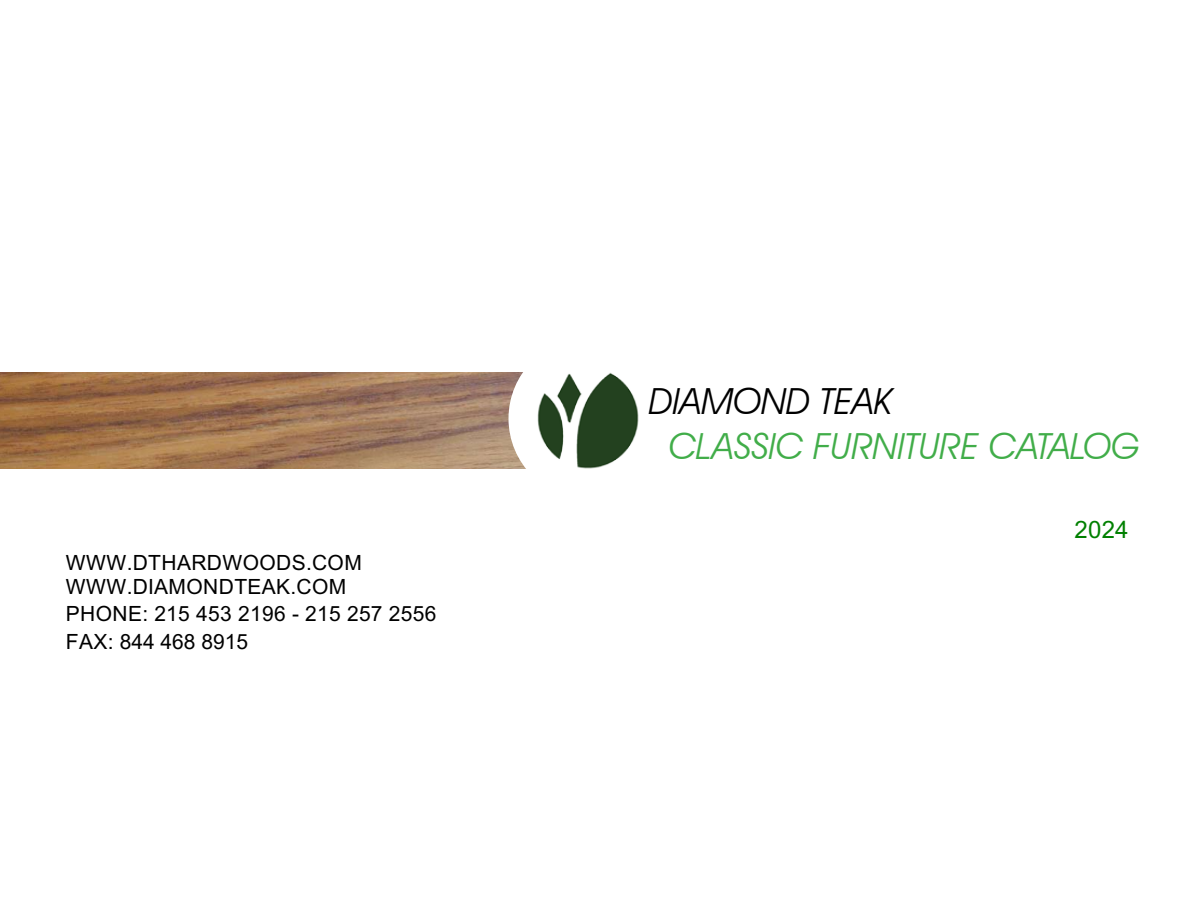
<style>
.page{position:relative;width:1188px;height:918px;background:#fff}
.page>*{position:absolute;margin:0;border:0;box-sizing:border-box;transform-origin:0 0}
.t1{font:italic 36px "Avant Garde IT Cby BT";color:#41ad49}
.t2{font:italic 36px "Avant Garde IT Cby BT";color:#000}
.t3{font:24px "Arial";color:#008000}
.t4{font:21px/28.5px "Arial";color:#000}
</style>
<div class="page">
<img style="left:0;top:373px;width:524px;height:95px">
<div style="left:508px;top:338px;width:162px;height:162px;background:#fff;border-radius:50%"></div>
<img style="left:537px;top:372px;width:102px;height:97px">
<p class="t4" style="left:66px;top:551px;width:298px;line-height:24.2px">WWW.DTHARDWOODS.COM<br>WWW.DIAMONDTEAK.COM</p>
<p class="t4" style="left:66px;top:599px;width:372px">PHONE: 215 453 2196 - 215 257 2556<br>FAX: 844 468 8915</p>
<h1 class="t2" style="left:649px;top:380px;width:244px">DIAMOND TEAK</h1>
<h1 class="t1" style="left:669px;top:424px;width:472px">CLASSIC FURNITURE CATALOG</h1>
<p class="t3" style="left:1074px;top:516px;width:56px">2024</p>
</div>
